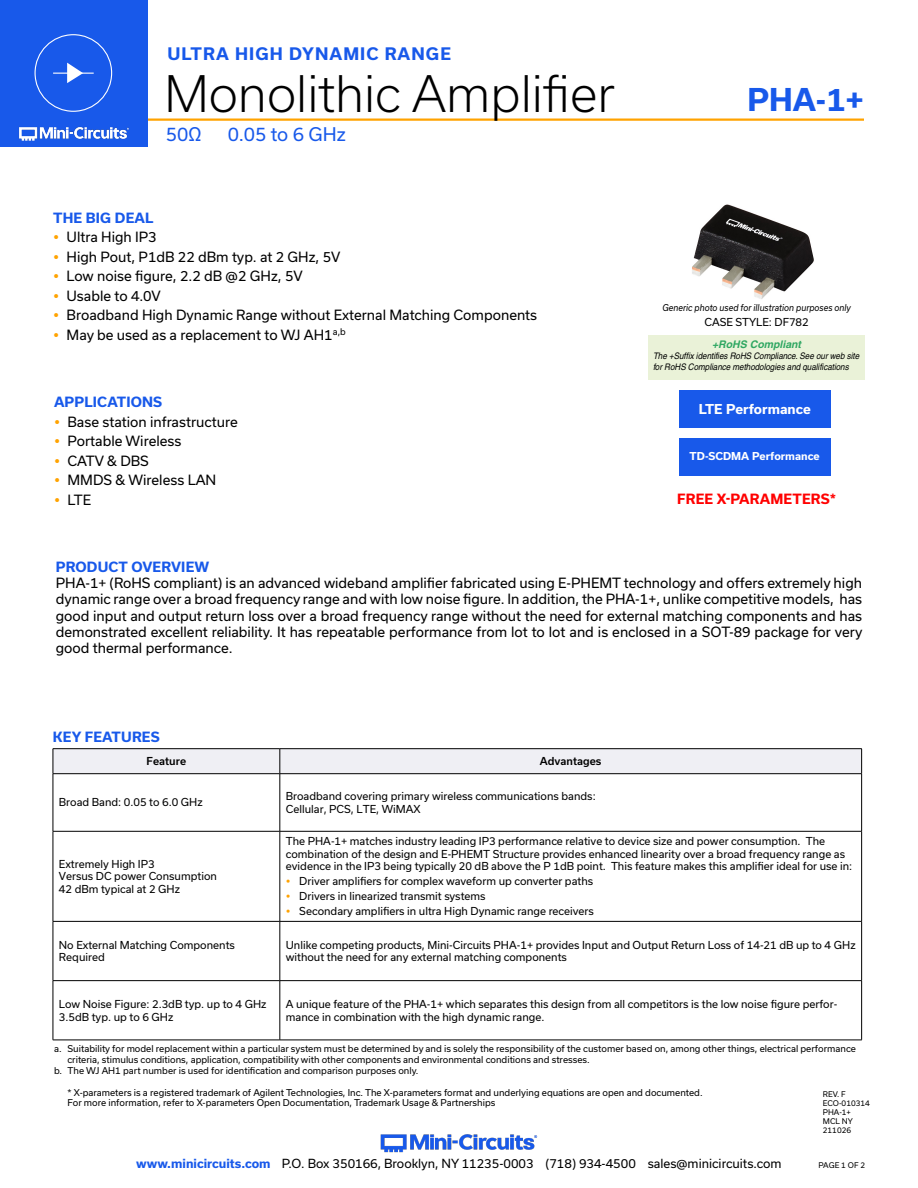
<style>
.page{position:relative;width:918px;height:1188px;background:#fff}
.page>*{position:absolute;margin:0;border:0;box-sizing:border-box;transform-origin:0 0}
.t1{font:300 48px "Usual";color:#000}
.t2{font:700 30px "Usual";color:#1859ea}
.Frequency{font:18px "Usual";color:#1859ea}
.t3{font:700 16.5px "Usual";letter-spacing:.065em;color:#1859ea}
.Regular_Copy{font:13.5px/16.2px "Usual";color:#000;text-align:justify}
.Blue_Headers{font:700 13.5px "Usual";letter-spacing:.015em;color:#1859ea}
.Blue_Headers-2{font:700 13.5px "Usual";letter-spacing:.015em;color:#f00}
.t4{font:700 13.05px "Usual";color:#fff}
.t5{font:12px "Usual";color:#000}
.Table_Body_Left_Just{font:10.5px/12.6px "Usual";color:#000}
.Table_Header_Center{font:500 10.5px "Usual";color:#000}
.Case_style_text{font:10.5px "Usual";color:#000}
.t6{font:italic 700 10.5px "Helvetica";color:rgb(0 148 68/.8)}
.t7{font:700 10.35px "Usual";color:#fff}
.Notes{font:9px/10.8px "Usual";color:#000}
.t8{font:italic 9px/10.8px "Helvetica";letter-spacing:-.005em;color:#000;scale:.9 1}
.Generic_photo_text{font:italic 9px "Usual";color:#000;scale:.9 1}
.Revision{font:7.5px "Usual";color:#000}
.s1{font-weight:700;color:#1859ea}
</style>
<div class="page">
<hr style="left:129px;top:118px;width:735px;height:3px;background:#ffa300">
<div style="left:0;top:0;width:147px;height:147px;background:#1859ea"></div>
<hr style="left:917px;top:0;width:1px;height:147px;background:#1859ea">
<img style="left:19px;top:126px;width:110px;height:15px">
<div style="left:35px;top:34px;width:77px;height:78px;border:1px solid #fff;border-radius:50%"></div>
<hr style="left:53px;top:73px;width:41px;height:1px;background:#fff">
<svg style="left:67px;top:63px;width:16px;height:20px"></svg>
<img style="left:380px;top:1134px;width:158px;height:19px">
<hr style="left:53px;top:748px;width:227px;height:1px;background:#000">
<hr style="left:280px;top:748px;width:582px;height:1px;background:#000">
<div style="left:53px;top:749px;width:809px;height:24px;background:#efeff4"></div>
<hr style="left:53px;top:773px;width:227px;height:1px;background:#000">
<hr style="left:53px;top:774px;width:1px;height:57px;background:#000">
<hr style="left:280px;top:773px;width:582px;height:1px;background:#000">
<hr style="left:280px;top:774px;width:1px;height:57px;background:#000">
<hr style="left:861px;top:774px;width:1px;height:57px;background:#000">
<hr style="left:53px;top:831px;width:227px;height:1px;background:#000">
<hr style="left:53px;top:831px;width:1px;height:90px;background:#000">
<hr style="left:280px;top:831px;width:582px;height:1px;background:#000">
<hr style="left:280px;top:831px;width:1px;height:90px;background:#000">
<hr style="left:861px;top:831px;width:1px;height:90px;background:#000">
<hr style="left:53px;top:921px;width:227px;height:1px;background:#000">
<hr style="left:53px;top:922px;width:1px;height:58px;background:#000">
<hr style="left:280px;top:921px;width:582px;height:1px;background:#000">
<hr style="left:280px;top:922px;width:1px;height:58px;background:#000">
<hr style="left:861px;top:922px;width:1px;height:58px;background:#000">
<hr style="left:53px;top:980px;width:227px;height:1px;background:#000">
<hr style="left:53px;top:981px;width:1px;height:59px;background:#000">
<hr style="left:280px;top:980px;width:582px;height:1px;background:#000">
<hr style="left:280px;top:981px;width:1px;height:59px;background:#000">
<hr style="left:861px;top:981px;width:1px;height:59px;background:#000">
<hr style="left:53px;top:1040px;width:227px;height:1px;background:#000">
<hr style="left:280px;top:1040px;width:582px;height:1px;background:#000">
<div style="left:649px;top:335px;width:216px;height:45px;background:#eaf2d8"></div>
<img style="left:692px;top:204px;width:122px;height:95px">
<div style="left:679px;top:438px;width:151px;height:38px;background:#1859ea"></div>
<div style="left:679px;top:390px;width:152px;height:38px;background:#1859ea"></div>
<h3 class="t3" style="left:167px;top:45px;width:285px">ULTRA HIGH DYNAMIC RANGE</h3>
<h1 class="t1" style="left:164px;top:66px;width:452px">Monolithic Amplifier</h1>
<p class="Frequency" style="left:166px;top:124px;width:37px">50Ω</p>
<p class="Frequency" style="left:228px;top:124px;width:119px">0.05 to 6 GHz</p>
<p class="Blue_Headers" style="left:53px;top:210px;width:102px">THE BIG DEAL</p>
<p class="Regular_Copy" style="left:67px;top:229px;width:92px">Ultra High IP3</p>
<p class="Regular_Copy" style="left:67px;top:248px;width:275px">High Pout, P1dB 22 dBm typ. at 2 GHz, 5V</p>
<p class="Regular_Copy" style="left:67px;top:268px;width:238px">Low noise figure, 2.2 dB @2 GHz, 5V</p>
<p class="Regular_Copy" style="left:67px;top:287px;width:96px">Usable to 4.0V</p>
<p class="Regular_Copy" style="left:67px;top:307px;width:472px">Broadband High Dynamic Range without External Matching Components</p>
<p class="Regular_Copy" style="left:67px;top:326px;width:281px">May be used as a replacement to WJ AH1<sup>a,b</sup></p>
<p class="Blue_Headers" style="left:54px;top:394px;width:110px">APPLICATIONS</p>
<p class="Regular_Copy" style="left:68px;top:414px;width:172px">Base station infrastructure</p>
<p class="Regular_Copy" style="left:68px;top:433px;width:116px">Portable Wireless</p>
<p class="Regular_Copy" style="left:68px;top:453px;width:83px">CATV &amp; DBS</p>
<p class="Regular_Copy" style="left:68px;top:472px;width:150px">MMDS &amp; Wireless LAN</p>
<p class="Regular_Copy" style="left:68px;top:492px;width:25px">LTE</p>
<h2 class="t2" style="left:747px;top:83px;width:118px">PHA-1+</h2>
<p class="Generic_photo_text" style="left:662px;top:302px;width:211px">Generic photo used for illustration purposes only</p>
<p class="Case_style_text" style="left:704px;top:316px;width:106px">CASE STYLE: DF782</p>
<p class="t6" style="left:712px;top:338px;width:90px">+RoHS Compliant</p>
<p class="t8" style="left:653px;top:350px;width:231px">The +Suffix identifies RoHS Compliance. See our web site for RoHS Compliance methodologies and qualifications</p>
<p class="t4" style="left:699px;top:401px;width:114px">LTE Performance</p>
<p class="t7" style="left:690px;top:450px;width:132px">TD-SCDMA Performance</p>
<p class="Blue_Headers-2" style="left:677px;top:491px;width:160px">FREE X-PARAMETERS*</p>
<p class="Blue_Headers" style="left:56px;top:559px;width:155px">PRODUCT OVERVIEW</p>
<p class="Regular_Copy" style="left:56px;top:575px;width:808px">PHA-1+ (RoHS compliant) is an advanced wideband amplifier fabricated using E-PHEMT technology and offers extremely high dynamic range over a broad frequency range and with low noise figure. In addition, the PHA-1+, unlike competitive models, has good input and output return loss over a broad frequency range without the need for external matching components and has demonstrated excellent reliability. It has repeatable performance from lot to lot and is enclosed in a SOT-89 package for very good thermal performance.</p>
<p class="Blue_Headers" style="left:53px;top:730px;width:108px">KEY FEATURES</p>
<p class="Table_Header_Center" style="left:147px;top:755px;width:41px">Feature</p>
<p class="Table_Header_Center" style="left:540px;top:755px;width:63px">Advantages</p>
<p class="Table_Body_Left_Just" style="left:59px;top:796px;width:145px">Broad Band: 0.05 to 6.0 GHz</p>
<p class="Table_Body_Left_Just" style="left:286px;top:790px;width:311px">Broadband covering primary wireless communications bands:</p>
<p class="Table_Body_Left_Just" style="left:286px;top:802px;width:136px">Cellular, PCS, LTE, WiMAX</p>
<p class="Table_Body_Left_Just" style="left:59px;top:857px;width:97px">Extremely High IP3</p>
<p class="Table_Body_Left_Just" style="left:59px;top:870px;width:160px">Versus DC power Consumption</p>
<p class="Table_Body_Left_Just" style="left:59px;top:883px;width:123px">42 dBm typical at 2 GHz</p>
<p class="Table_Body_Left_Just" style="left:286px;top:835px;width:568px">The PHA-1+ matches industry leading IP3 performance relative to device size and power consumption. The combination of the design and E-PHEMT Structure provides enhanced linearity over a broad frequency range as evidence in the IP3 being typically 20 dB above the P 1dB point. This feature makes this amplifier ideal for use in:</p>
<p class="Table_Body_Left_Just" style="left:299px;top:875px;width:295px">Driver amplifiers for complex waveform up converter paths</p>
<p class="Table_Body_Left_Just" style="left:299px;top:890px;width:188px">Drivers in linearized transmit systems</p>
<p class="Table_Body_Left_Just" style="left:299px;top:905px;width:296px">Secondary amplifiers in ultra High Dynamic range receivers</p>
<p class="Table_Body_Left_Just" style="left:59px;top:938px;width:178px">No External Matching Components<br>Required</p>
<p class="Table_Body_Left_Just" style="left:286px;top:938px;width:571px">Unlike competing products, Mini-Circuits PHA-1+ provides Input and Output Return Loss of 14-21 dB up to 4 GHz without the need for any external matching components</p>
<p class="Table_Body_Left_Just" style="left:59px;top:998px;width:209px">Low Noise Figure: 2.3dB typ. up to 4 GHz<br>3.5dB typ. up to 6 GHz</p>
<p class="Table_Body_Left_Just" style="left:286px;top:998px;width:553px">A unique feature of the PHA-1+ which separates this design from all competitors is the low noise figure perfor&shy;mance in combination with the high dynamic range.</p>
<p class="Notes" style="left:68px;top:1044px;width:790px;text-indent:-14px">a. Suitability for model replacement within a particular system must be determined by and is solely the responsibility of the customer based on, among other things, electrical performance criteria, stimulus conditions, application, compatibility with other components and environmental conditions and stresses.</p>
<p class="Notes" style="left:54px;top:1065px;width:366px">b. The WJ AH1 part number is used for identification and comparison purposes only.</p>
<p class="Notes" style="left:68px;top:1087px;width:637px">* X-parameters is a registered trademark of Agilent Technologies, Inc. The X-parameters format and underlying equations are open and documented.<br>For more information, refer to X-parameters Open Documentation, Trademark Usage &amp; Partnerships</p>
<p class="Revision" style="left:823px;top:1090px;width:24px">REV. F</p>
<p class="Revision" style="left:823px;top:1099px;width:48px">ECO-010314</p>
<p class="Revision" style="left:823px;top:1108px;width:30px">PHA-1+</p>
<p class="Revision" style="left:823px;top:1117px;width:31px">MCL NY</p>
<p class="Revision" style="left:823px;top:1126px;width:30px">211026</p>
<p class="t5" style="left:136px;top:1157px;width:647px"><span class="s1">www.minicircuits.com</span> P.O. Box 350166, Brooklyn, NY 11235-0003 (718) 934-4500 sales@minicircuits.com</p>
<p class="Revision" style="left:819px;top:1161px;width:48px">PAGE 1 OF 2</p>
</div>
